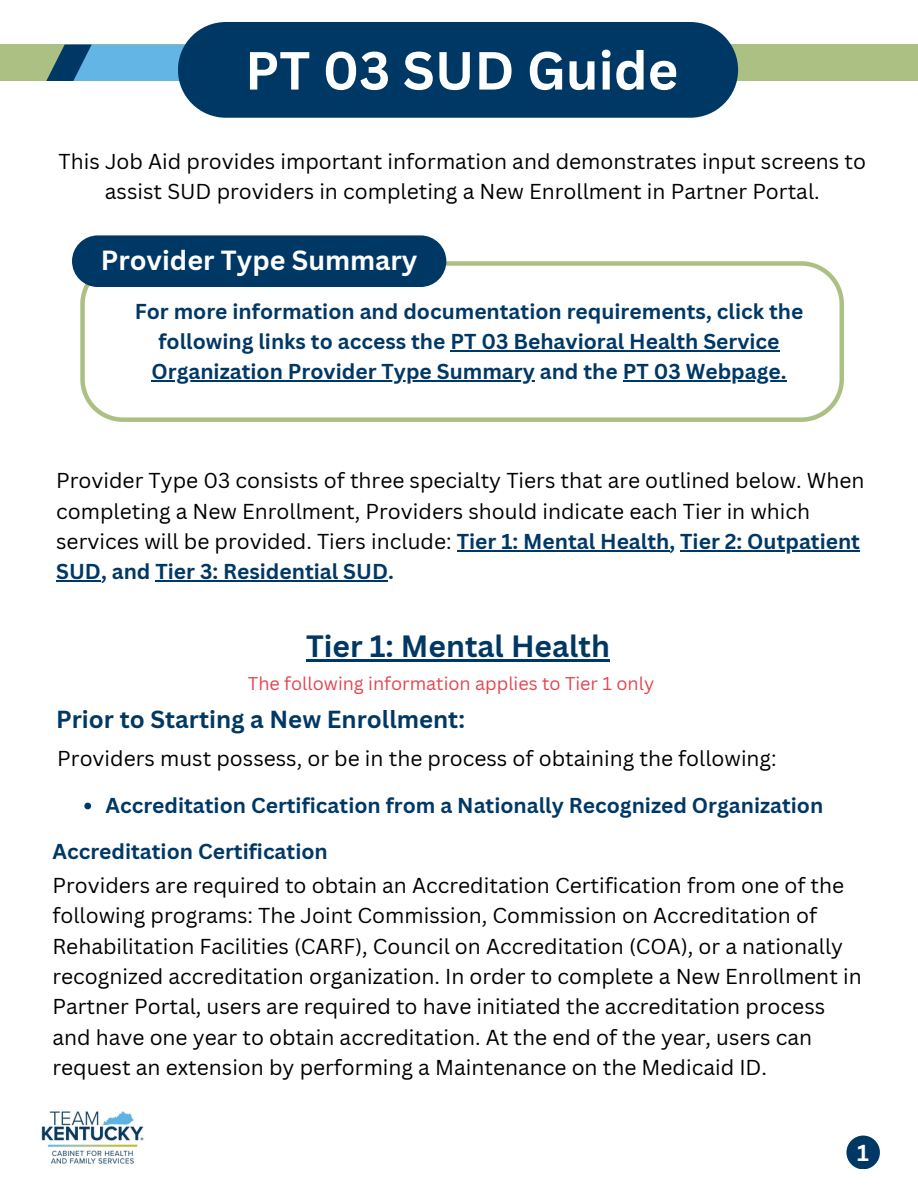
<style>
.page{position:relative;width:918px;height:1188px;background:#fff}
.page>*{position:absolute;margin:0;border:0;box-sizing:border-box;transform-origin:0 0}
.t1{font:700 52.5px "Canva Sans";color:#fff}
.t2{font:700 30px "Canva Sans";color:#003865}
.t3{font:700 27px "Canva Sans";color:#fff}
.t4{font:700 24px "Canva Sans";color:#003865}
.t5{font:700 22.5px "Canva Sans";color:#fff}
.t6{font:21px/30.3px "Canva Sans";color:#000}
.t7{font:700 21px/30.3px "Canva Sans";color:#003865;text-align:center}
.t8{font:18px "Canva Sans";color:#e44650}
.s1{font-weight:700;color:#003865}
</style>
<div class="page">
<div style="left:0;top:45px;width:918px;height:36px;background:#adc084"></div>
<div style="left:178px;top:22px;width:560px;height:96px;background:#003865;border-radius:48px"></div>
<div style="left:846px;top:1136px;width:34px;height:33px;background:#003865;border-radius:50%"></div>
<svg style="left:46px;top:45px;width:139px;height:36px;background:#5098c0"></svg>
<svg style="left:80px;top:261px;width:764px;height:161px"></svg>
<div style="left:72px;top:235px;width:374px;height:52px;background:#003865;border-radius:26px"></div>
<hr style="left:450px;top:350px;width:330px;height:1px;background:#003865">
<hr style="left:152px;top:380px;width:280px;height:2px;background:#003865">
<hr style="left:432px;top:380px;width:103px;height:2px;background:#003865">
<hr style="left:623px;top:380px;width:164px;height:2px;background:#003865">
<svg style="left:84px;top:803px;width:7px;height:6px"></svg>
<hr style="left:306px;top:659px;width:304px;height:3px;background:#003865">
<hr style="left:457px;top:550px;width:212px;height:1px;background:#003865">
<hr style="left:680px;top:550px;width:180px;height:1px;background:#003865">
<hr style="left:56px;top:580px;width:45px;height:2px;background:#003865">
<hr style="left:155px;top:580px;width:233px;height:2px;background:#003865">
<img style="left:41px;top:1111px;width:103px;height:53px">
<h6 class="t1" style="left:245px;top:33px;width:435px">PT 03 SUD Guide</h6>
<h3 class="t6" style="left:59px;top:146px;width:809px;text-align:center">This Job Aid provides important information and demonstrates input screens to assist SUD providers in completing a New Enrollment in Partner Portal.</h3>
<h4 class="t3" style="left:101px;top:241px;width:318px">Provider Type Summary</h4>
<h5 class="t7" style="left:135px;top:295px;width:670px">For more information and documentation requirements, click the following links to access the PT 03 Behavioral Health Service</h5>
<h6 class="t7" style="left:152px;top:356px;width:636px">Organization Provider Type Summary and the PT 03 Webpage.</h6>
<p class="t6" style="left:56px;top:465px;width:810px">Provider Type 03 consists of three specialty Tiers that are outlined below. When completing a New Enrollment, Providers should indicate each Tier in which services will be provided. Tiers include: <span class="s1">Tier 1: Mental Health, Tier 2: Outpatient SUD, and Tier 3: Residential SUD.</span></p>
<p class="t2" style="left:306px;top:625px;width:305px">Tier 1: Mental Health</p>
<p class="t8" style="left:248px;top:670px;width:408px">The following information applies to Tier 1 only</p>
<h6 class="t4" style="left:56px;top:702px;width:410px">Prior to Starting a New Enrollment:</h6>
<p class="t6" style="left:57px;top:743px;width:721px">Providers must possess, or be in the process of obtaining the following:</p>
<p class="t7" style="left:105px;top:789px;width:719px">Accreditation Certification from a Nationally Recognized Organization</p>
<h6 class="t7" style="left:52px;top:836px;width:277px">Accreditation Certification</h6>
<h5 class="t6" style="left:52px;top:870px;width:811px">Providers are required to obtain an Accreditation Certification from one of the following programs: The Joint Commission, Commission on Accreditation of Rehabilitation Facilities (CARF), Council on Accreditation (COA), or a nationally recognized accreditation organization. In order to complete a New Enrollment in Partner Portal, users are required to have initiated the accreditation process and have one year to obtain accreditation. At the end of the year, users can request an extension by performing a Maintenance on the Medicaid ID.</h5>
<h1 class="t5" style="left:857px;top:1137px;width:13px">1</h1>
</div>
